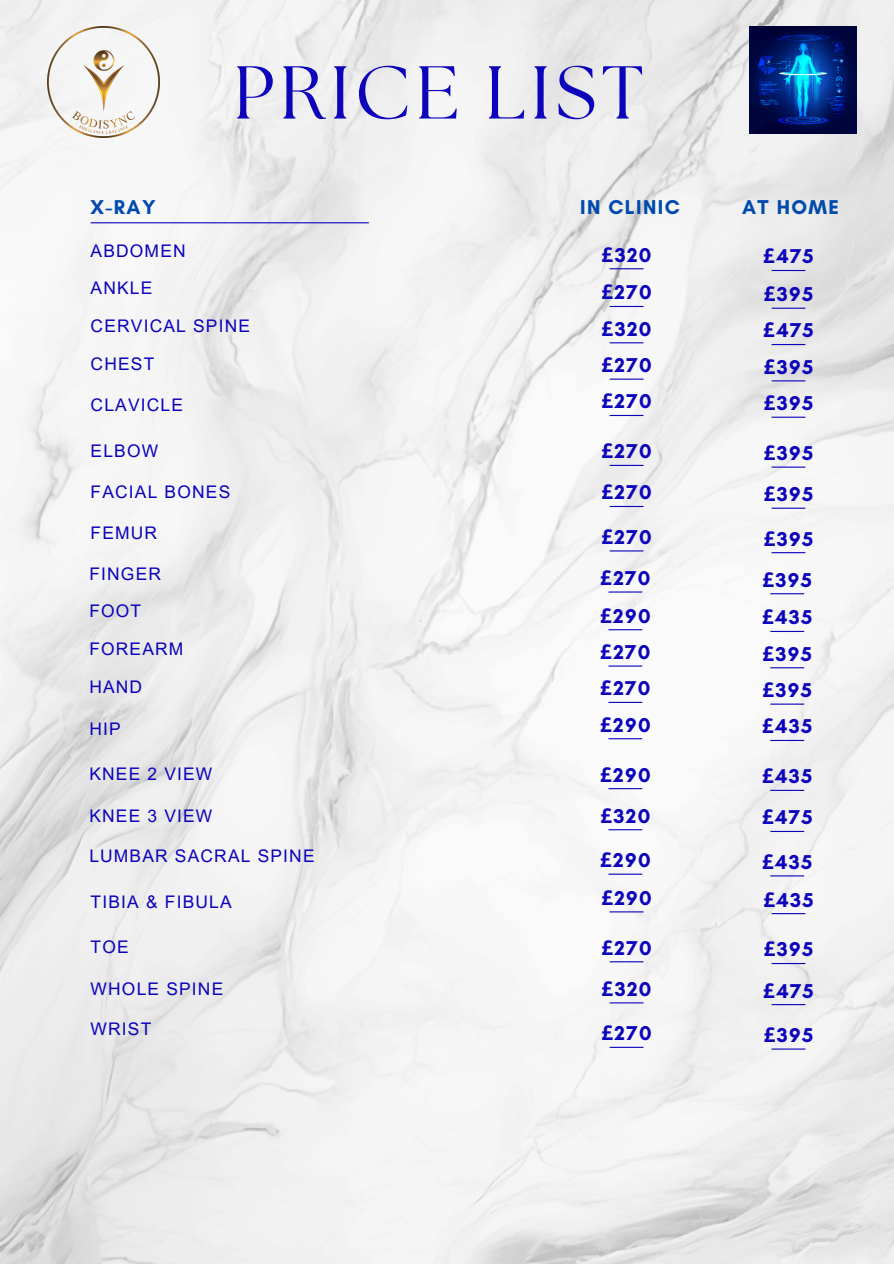
<style>
.page{position:relative;width:894px;height:1264px;background:#fff}
.page>*{position:absolute;margin:0;border:0;box-sizing:border-box;transform-origin:0 0}
.t1{font:74.7px "The Seasons";letter-spacing:.065em;color:#0c03bb}
.t2{font:700 20.4px "Glacial Indifference";letter-spacing:.07em;color:#0c03bb}
.t3{font:700 20.4px "Glacial Indifference";letter-spacing:.07em;color:#004aad}
.t4{font:17.4px "Arial MT Pro";letter-spacing:.07em;color:#0c03bb}
.s1{font-family:"Noto Sans"}
</style>
<div class="page">
<img style="left:0;top:0;width:893px;height:1263px">
<hr style="left:609px;top:268px;width:34px;height:1px;background:#0c03bb">
<hr style="left:771px;top:270px;width:34px;height:1px;background:#0c03bb">
<hr style="left:609px;top:306px;width:34px;height:1px;background:#0c03bb">
<hr style="left:609px;top:342px;width:34px;height:1px;background:#0c03bb">
<hr style="left:609px;top:378px;width:34px;height:2px;background:#0c03bb">
<hr style="left:609px;top:415px;width:34px;height:1px;background:#0c03bb">
<hr style="left:771px;top:307px;width:34px;height:2px;background:#0c03bb">
<hr style="left:771px;top:344px;width:34px;height:1px;background:#0c03bb">
<hr style="left:771px;top:380px;width:34px;height:1px;background:#0c03bb">
<hr style="left:771px;top:416px;width:34px;height:2px;background:#0c03bb">
<hr style="left:609px;top:465px;width:34px;height:1px;background:#0c03bb">
<hr style="left:771px;top:466px;width:34px;height:1px;background:#0c03bb">
<hr style="left:609px;top:506px;width:34px;height:1px;background:#0c03bb">
<hr style="left:771px;top:507px;width:34px;height:2px;background:#0c03bb">
<hr style="left:609px;top:550px;width:34px;height:1px;background:#0c03bb">
<hr style="left:771px;top:552px;width:34px;height:1px;background:#0c03bb">
<hr style="left:91px;top:222px;width:278px;height:1px;background:#0c03bb">
<hr style="left:608px;top:591px;width:34px;height:1px;background:#0c03bb">
<hr style="left:770px;top:593px;width:34px;height:1px;background:#0c03bb">
<hr style="left:608px;top:629px;width:34px;height:1px;background:#0c03bb">
<hr style="left:608px;top:665px;width:34px;height:1px;background:#0c03bb">
<hr style="left:608px;top:701px;width:34px;height:2px;background:#0c03bb">
<hr style="left:608px;top:738px;width:34px;height:1px;background:#0c03bb">
<hr style="left:770px;top:631px;width:34px;height:1px;background:#0c03bb">
<hr style="left:770px;top:667px;width:34px;height:1px;background:#0c03bb">
<hr style="left:770px;top:703px;width:34px;height:1px;background:#0c03bb">
<hr style="left:770px;top:740px;width:34px;height:1px;background:#0c03bb">
<hr style="left:608px;top:788px;width:34px;height:1px;background:#0c03bb">
<hr style="left:770px;top:789px;width:34px;height:2px;background:#0c03bb">
<hr style="left:608px;top:829px;width:34px;height:1px;background:#0c03bb">
<hr style="left:770px;top:830px;width:34px;height:2px;background:#0c03bb">
<hr style="left:608px;top:873px;width:34px;height:1px;background:#0c03bb">
<hr style="left:770px;top:875px;width:34px;height:1px;background:#0c03bb">
<hr style="left:609px;top:911px;width:34px;height:1px;background:#0c03bb">
<hr style="left:771px;top:913px;width:34px;height:1px;background:#0c03bb">
<hr style="left:609px;top:961px;width:34px;height:1px;background:#0c03bb">
<hr style="left:771px;top:963px;width:34px;height:1px;background:#0c03bb">
<hr style="left:609px;top:1002px;width:34px;height:1px;background:#0c03bb">
<hr style="left:771px;top:1004px;width:34px;height:1px;background:#0c03bb">
<hr style="left:609px;top:1046px;width:34px;height:1px;background:#0c03bb">
<hr style="left:771px;top:1048px;width:34px;height:1px;background:#0c03bb">
<img style="left:749px;top:27px;width:107px;height:107px">
<img style="left:48px;top:26px;width:111px;height:111px">
<h2 class="t3" style="left:91px;top:194px;width:67px">X-RAY</h2>
<p class="t1" style="left:233px;top:59px;width:411px">PRICE LIST</p>
<h1 class="t3" style="left:580px;top:194px;width:101px">IN CLINIC</h1>
<h2 class="t3" style="left:742px;top:194px;width:98px">AT HOME</h2>
<p class="t4" style="left:91px;top:244px;width:96px">ABDOMEN</p>
<p class="t2" style="left:601px;top:242px;width:51px"><span class="s1">£</span>320</p>
<p class="t2" style="left:763px;top:244px;width:52px"><span class="s1">£</span>475</p>
<p class="t2" style="left:601px;top:280px;width:52px"><span class="s1">£</span>270</p>
<p class="t2" style="left:601px;top:316px;width:51px"><span class="s1">£</span>320</p>
<h2 class="t2" style="left:601px;top:353px;width:52px"><span class="s1">£</span>270</h2>
<h2 class="t2" style="left:601px;top:389px;width:52px"><span class="s1">£</span>270</h2>
<h2 class="t4" style="left:91px;top:281px;width:63px">ANKLE</h2>
<h2 class="t2" style="left:763px;top:282px;width:51px"><span class="s1">£</span>395</h2>
<h2 class="t2" style="left:763px;top:318px;width:52px"><span class="s1">£</span>475</h2>
<h2 class="t2" style="left:763px;top:354px;width:51px"><span class="s1">£</span>395</h2>
<p class="t2" style="left:763px;top:391px;width:51px"><span class="s1">£</span>395</p>
<p class="t4" style="left:91px;top:319px;width:161px">CERVICAL SPINE</p>
<p class="t4" style="left:91px;top:357px;width:65px">CHEST</p>
<p class="t4" style="left:91px;top:399px;width:94px">CLAVICLE</p>
<p class="t4" style="left:91px;top:444px;width:69px">ELBOW</p>
<p class="t4" style="left:91px;top:485px;width:141px">FACIAL BONES</p>
<p class="t4" style="left:91px;top:526px;width:68px">FEMUR</p>
<p class="t2" style="left:601px;top:439px;width:52px"><span class="s1">£</span>270</p>
<h2 class="t2" style="left:763px;top:440px;width:51px"><span class="s1">£</span>395</h2>
<h2 class="t2" style="left:601px;top:480px;width:52px"><span class="s1">£</span>270</h2>
<h2 class="t2" style="left:763px;top:482px;width:51px"><span class="s1">£</span>395</h2>
<h2 class="t2" style="left:601px;top:524px;width:52px"><span class="s1">£</span>270</h2>
<h2 class="t2" style="left:763px;top:526px;width:51px"><span class="s1">£</span>395</h2>
<h2 class="t4" style="left:89px;top:567px;width:73px">FINGER</h2>
<h2 class="t2" style="left:600px;top:565px;width:52px"><span class="s1">£</span>270</h2>
<p class="t2" style="left:762px;top:567px;width:51px"><span class="s1">£</span>395</p>
<p class="t2" style="left:600px;top:603px;width:52px"><span class="s1">£</span>290</p>
<p class="t2" style="left:600px;top:639px;width:52px"><span class="s1">£</span>270</p>
<p class="t2" style="left:600px;top:676px;width:52px"><span class="s1">£</span>270</p>
<h2 class="t2" style="left:600px;top:712px;width:52px"><span class="s1">£</span>290</h2>
<h2 class="t4" style="left:89px;top:604px;width:53px">FOOT</h2>
<h2 class="t2" style="left:762px;top:605px;width:52px"><span class="s1">£</span>435</h2>
<h2 class="t2" style="left:762px;top:641px;width:51px"><span class="s1">£</span>395</h2>
<p class="t2" style="left:762px;top:677px;width:51px"><span class="s1">£</span>395</p>
<p class="t2" style="left:762px;top:714px;width:52px"><span class="s1">£</span>435</p>
<p class="t4" style="left:89px;top:642px;width:96px">FOREARM</p>
<h2 class="t4" style="left:89px;top:680px;width:54px">HAND</h2>
<h2 class="t4" style="left:89px;top:722px;width:33px">HIP</h2>
<h2 class="t4" style="left:89px;top:767px;width:124px">KNEE 2 VIEW</h2>
<p class="t4" style="left:89px;top:808px;width:124px">KNEE 3 VIEW</p>
<h2 class="t4" style="left:89px;top:849px;width:227px">LUMBAR SACRAL SPINE</h2>
<h2 class="t2" style="left:600px;top:762px;width:52px"><span class="s1">£</span>290</h2>
<h2 class="t2" style="left:762px;top:764px;width:52px"><span class="s1">£</span>435</h2>
<h2 class="t2" style="left:600px;top:803px;width:51px"><span class="s1">£</span>320</h2>
<h2 class="t2" style="left:761px;top:805px;width:52px"><span class="s1">£</span>475</h2>
<h2 class="t2" style="left:600px;top:847px;width:52px"><span class="s1">£</span>290</h2>
<h2 class="t2" style="left:762px;top:849px;width:52px"><span class="s1">£</span>435</h2>
<h2 class="t4" style="left:91px;top:895px;width:142px">TIBIA &amp; FIBULA</h2>
<h2 class="t2" style="left:601px;top:885px;width:52px"><span class="s1">£</span>290</h2>
<h2 class="t2" style="left:763px;top:887px;width:52px"><span class="s1">£</span>435</h2>
<h2 class="t4" style="left:91px;top:940px;width:40px">TOE</h2>
<h2 class="t4" style="left:91px;top:982px;width:134px">WHOLE SPINE</h2>
<h2 class="t4" style="left:91px;top:1022px;width:62px">WRIST</h2>
<h2 class="t2" style="left:601px;top:935px;width:52px"><span class="s1">£</span>270</h2>
<h2 class="t2" style="left:763px;top:937px;width:51px"><span class="s1">£</span>395</h2>
<h2 class="t2" style="left:601px;top:976px;width:51px"><span class="s1">£</span>320</h2>
<h2 class="t2" style="left:763px;top:978px;width:52px"><span class="s1">£</span>475</h2>
<h2 class="t2" style="left:601px;top:1020px;width:52px"><span class="s1">£</span>270</h2>
<h2 class="t2" style="left:763px;top:1022px;width:51px"><span class="s1">£</span>395</h2>
</div>
